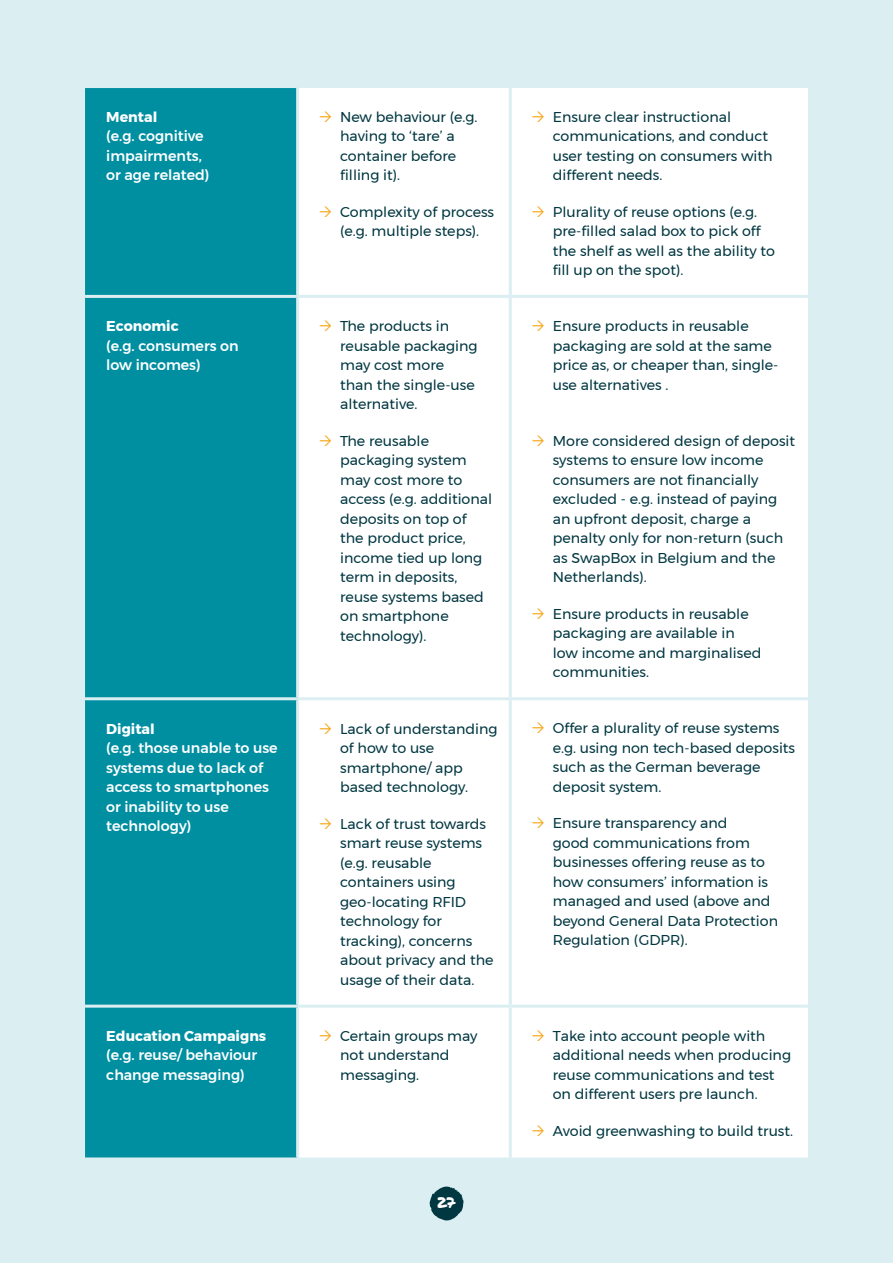
<style>
.page{position:relative;width:893px;height:1263px;background:#dbeff2}
.page>*{position:absolute;margin:0;border:0;box-sizing:border-box;transform-origin:0 0}
.t1{font:15px "Permanent Marker";color:#fff}
.t2{font:14.25px/19.5px "Montserrat";color:#003741}
.t3{font:500 14.25px/19.5px "Montserrat";color:#fff}
.t4{font:700 14.25px "Montserrat";color:#fff}
</style>
<div class="page">
<svg style="left:429px;top:1186px;width:34px;height:34px"></svg>
<div style="left:85px;top:88px;width:211px;height:1069px;background:#008fa1"></div>
<div style="left:299px;top:88px;width:509px;height:1069px;background:#fff"></div>
<hr style="left:509px;top:88px;width:3px;height:207px;background:#dbeff2">
<hr style="left:85px;top:295px;width:213px;height:3px;background:#dbeff2">
<hr style="left:298px;top:295px;width:212px;height:3px;background:#dbeff2">
<hr style="left:510px;top:295px;width:298px;height:3px;background:#dbeff2">
<hr style="left:509px;top:298px;width:3px;height:399px;background:#dbeff2">
<hr style="left:85px;top:697px;width:213px;height:3px;background:#dbeff2">
<hr style="left:298px;top:697px;width:212px;height:3px;background:#dbeff2">
<hr style="left:510px;top:697px;width:298px;height:3px;background:#dbeff2">
<hr style="left:509px;top:700px;width:3px;height:305px;background:#dbeff2">
<hr style="left:85px;top:1005px;width:213px;height:3px;background:#dbeff2">
<hr style="left:298px;top:1005px;width:212px;height:3px;background:#dbeff2">
<hr style="left:510px;top:1005px;width:298px;height:3px;background:#dbeff2">
<hr style="left:509px;top:1008px;width:3px;height:149px;background:#dbeff2">
<svg style="left:320px;top:111px;width:11px;height:11px"></svg>
<svg style="left:320px;top:206px;width:11px;height:11px"></svg>
<svg style="left:533px;top:111px;width:11px;height:11px"></svg>
<svg style="left:533px;top:206px;width:11px;height:11px"></svg>
<svg style="left:320px;top:321px;width:11px;height:10px"></svg>
<svg style="left:320px;top:435px;width:11px;height:11px"></svg>
<svg style="left:533px;top:321px;width:11px;height:10px"></svg>
<svg style="left:533px;top:435px;width:11px;height:11px"></svg>
<svg style="left:533px;top:608px;width:11px;height:11px"></svg>
<svg style="left:320px;top:723px;width:11px;height:10px"></svg>
<svg style="left:320px;top:818px;width:11px;height:10px"></svg>
<svg style="left:533px;top:723px;width:11px;height:10px"></svg>
<svg style="left:533px;top:818px;width:11px;height:10px"></svg>
<svg style="left:320px;top:1030px;width:11px;height:11px"></svg>
<svg style="left:533px;top:1030px;width:11px;height:11px"></svg>
<svg style="left:533px;top:1125px;width:11px;height:11px"></svg>
<p class="t4" style="left:106px;top:105px;width:52px">Mental</p>
<p class="t3" style="left:106px;top:126px;width:105px">(e.g. cognitive impairments, or age related)</p>
<p class="t2" style="left:340px;top:107px;width:139px">New behaviour (e.g. having to ‘tare’ a container before filling it).</p>
<p class="t2" style="left:340px;top:202px;width:155px">Complexity of process (e.g. multiple steps).</p>
<p class="t2" style="left:553px;top:107px;width:221px">Ensure clear instructional communications, and conduct user testing on consumers with different needs.</p>
<p class="t2" style="left:553px;top:202px;width:224px">Plurality of reuse options (e.g. pre-filled salad box to pick off the shelf as well as the ability to fill up on the spot).</p>
<p class="t4" style="left:106px;top:315px;width:74px">Economic</p>
<p class="t3" style="left:106px;top:336px;width:134px">(e.g. consumers on low incomes)</p>
<p class="t2" style="left:340px;top:316px;width:139px">The products in reusable packaging may cost more than the single-use alternative.</p>
<p class="t2" style="left:340px;top:431px;width:154px">The reusable packaging system may cost more to access (e.g. additional deposits on top of the product price, income tied up long term in deposits, reuse systems based on smartphone technology).</p>
<p class="t2" style="left:553px;top:316px;width:227px">Ensure products in reusable packaging are sold at the same price as, or cheaper than, single&shy;use alternatives .</p>
<p class="t2" style="left:553px;top:431px;width:244px">More considered design of deposit systems to ensure low income consumers are not financially excluded - e.g. instead of paying an upfront deposit, charge a penalty only for non-return (such as SwapBox in Belgium and the<br>Netherlands).</p>
<p class="t2" style="left:553px;top:604px;width:210px">Ensure products in reusable packaging are available in low income and marginalised communities.</p>
<p class="t4" style="left:106px;top:717px;width:50px">Digital</p>
<p class="t3" style="left:106px;top:738px;width:173px">(e.g. those unable to use systems due to lack of access to smartphones or inability to use technology)</p>
<p class="t2" style="left:340px;top:719px;width:159px">Lack of understanding of how to use smartphone/ app based technology.</p>
<p class="t2" style="left:340px;top:813px;width:155px">Lack of trust towards smart reuse systems (e.g. reusable containers using geo-locating RFID technology for tracking), concerns about privacy and the usage of their data.</p>
<p class="t2" style="left:553px;top:718px;width:244px">Offer a plurality of reuse systems e.g. using non tech-based deposits such as the German beverage deposit system.</p>
<p class="t2" style="left:553px;top:813px;width:227px">Ensure transparency and<br>good communications from businesses offering reuse as to how consumers’ information is managed and used (above and beyond General Data Protection<br>Regulation (GDPR).</p>
<p class="t4" style="left:106px;top:1024px;width:161px">Education Campaigns</p>
<p class="t3" style="left:106px;top:1045px;width:152px">(e.g. reuse/ behaviour change messaging)</p>
<p class="t2" style="left:340px;top:1026px;width:139px">Certain groups may not understand messaging.</p>
<p class="t2" style="left:553px;top:1026px;width:240px">Take into account people with additional needs when producing reuse communications and test on different users pre launch.</p>
<p class="t2" style="left:553px;top:1121px;width:242px">Avoid greenwashing to build trust.</p>
<p class="t1" style="left:437px;top:1192px;width:20px">27</p>
</div>
